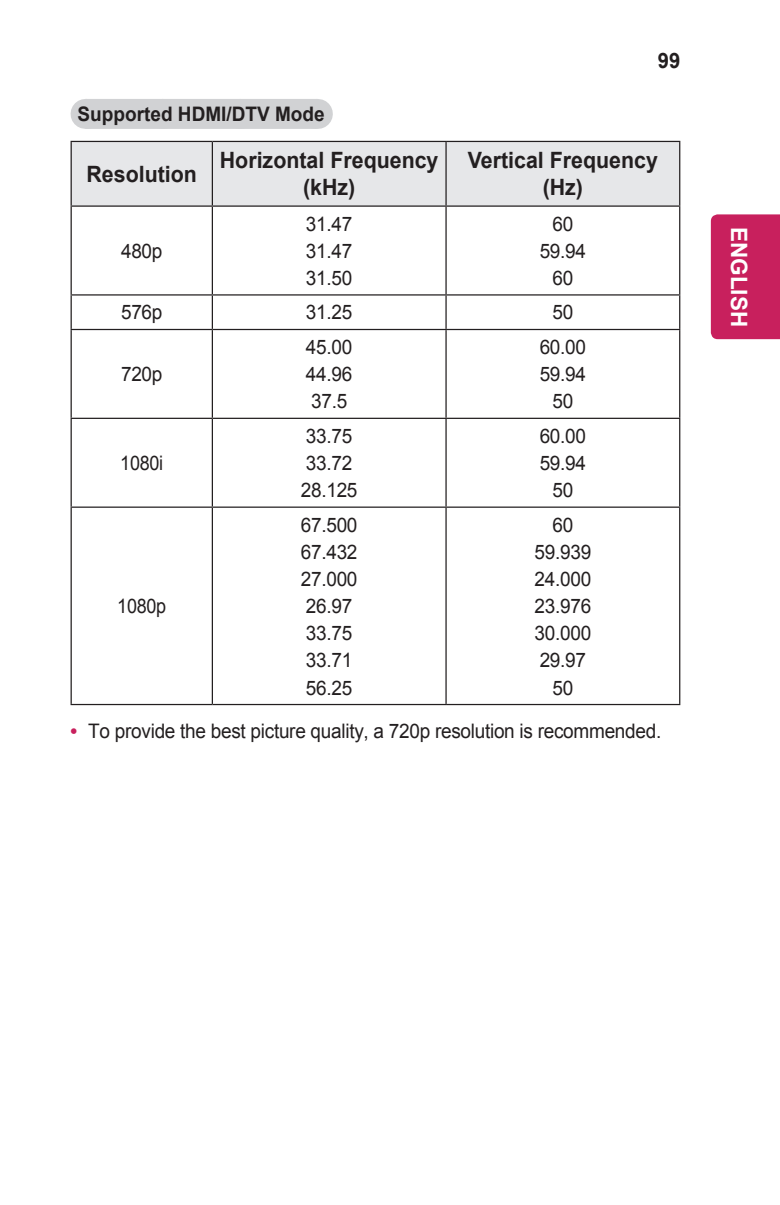
<style>
.page{position:relative;width:780px;height:1205px;background:#fff}
.page>*{position:absolute;margin:0;border:0;box-sizing:border-box;transform-origin:0 0}
.t1{font:700 22.5px/27px "Arial";color:#231f20;text-align:center;scale:.95 1}
.t2{font:700 22.5px "Arial";color:#fff}
.t3{font:700 21.25px "Arial";color:#231f20;scale:.95 1}
.Body{font:20px "Arial";letter-spacing:-.015em;color:#231f20;scale:.95 1}
.Gray_Title{font:700 20px "Arial";color:#231f20;scale:.95 1}
.Body_Center{font:20px "Arial";letter-spacing:-.015em;color:#231f20;scale:.95 1}
.Body-2{font:20px "Arial";letter-spacing:-.015em;color:#231f20;scale:.9 1}
.s1{font-weight:700;color:#c8205d}
</style>
<div class="page">
<div style="left:710px;top:214px;width:70px;height:125px;background:#c8205d"></div>
<div style="left:86px;top:99px;width:231px;height:30px;background:#d1d2d4"></div>
<hr style="left:317px;top:99px;width:1px;height:30px;background:#d1d2d4">
<div style="left:72px;top:142px;width:607px;height:63px;background:#e6e7e9"></div>
<hr style="left:71px;top:141px;width:141px;height:1px;background:#231f20">
<hr style="left:71px;top:142px;width:1px;height:63px;background:#231f20">
<hr style="left:212px;top:141px;width:234px;height:1px;background:#231f20">
<hr style="left:212px;top:142px;width:1px;height:63px;background:#231f20">
<hr style="left:446px;top:141px;width:234px;height:1px;background:#231f20">
<hr style="left:445px;top:142px;width:1px;height:63px;background:#231f20">
<hr style="left:679px;top:142px;width:1px;height:63px;background:#231f20">
<hr style="left:71px;top:205px;width:141px;height:2px;background:#231f20">
<hr style="left:71px;top:207px;width:1px;height:87px;background:#231f20">
<hr style="left:212px;top:205px;width:234px;height:2px;background:#231f20">
<hr style="left:212px;top:207px;width:1px;height:87px;background:#231f20">
<hr style="left:446px;top:205px;width:234px;height:2px;background:#231f20">
<hr style="left:445px;top:207px;width:1px;height:87px;background:#231f20">
<hr style="left:679px;top:207px;width:1px;height:87px;background:#231f20">
<hr style="left:71px;top:294px;width:141px;height:1px;background:#231f20">
<hr style="left:71px;top:295px;width:1px;height:34px;background:#231f20">
<hr style="left:212px;top:294px;width:234px;height:1px;background:#231f20">
<hr style="left:212px;top:295px;width:1px;height:34px;background:#231f20">
<hr style="left:446px;top:294px;width:234px;height:1px;background:#231f20">
<hr style="left:445px;top:295px;width:1px;height:34px;background:#231f20">
<hr style="left:679px;top:295px;width:1px;height:34px;background:#231f20">
<hr style="left:71px;top:329px;width:141px;height:1px;background:#231f20">
<hr style="left:71px;top:330px;width:1px;height:88px;background:#231f20">
<hr style="left:212px;top:329px;width:234px;height:1px;background:#231f20">
<hr style="left:212px;top:330px;width:1px;height:88px;background:#231f20">
<hr style="left:446px;top:329px;width:234px;height:1px;background:#231f20">
<hr style="left:445px;top:330px;width:1px;height:88px;background:#231f20">
<hr style="left:679px;top:330px;width:1px;height:88px;background:#231f20">
<hr style="left:71px;top:418px;width:141px;height:1px;background:#231f20">
<hr style="left:71px;top:419px;width:1px;height:87px;background:#231f20">
<hr style="left:212px;top:418px;width:234px;height:1px;background:#231f20">
<hr style="left:212px;top:419px;width:1px;height:87px;background:#231f20">
<hr style="left:446px;top:418px;width:234px;height:1px;background:#231f20">
<hr style="left:445px;top:419px;width:1px;height:87px;background:#231f20">
<hr style="left:679px;top:419px;width:1px;height:87px;background:#231f20">
<hr style="left:71px;top:506px;width:141px;height:2px;background:#231f20">
<hr style="left:71px;top:508px;width:1px;height:196px;background:#231f20">
<hr style="left:212px;top:506px;width:234px;height:2px;background:#231f20">
<hr style="left:212px;top:508px;width:1px;height:196px;background:#231f20">
<hr style="left:446px;top:506px;width:234px;height:2px;background:#231f20">
<hr style="left:445px;top:508px;width:1px;height:196px;background:#231f20">
<hr style="left:679px;top:508px;width:1px;height:196px;background:#231f20">
<hr style="left:71px;top:704px;width:141px;height:1px;background:#231f20">
<hr style="left:212px;top:704px;width:234px;height:1px;background:#231f20">
<hr style="left:446px;top:704px;width:234px;height:1px;background:#231f20">
<p class="Gray_Title" style="left:78px;top:101px;width:262px">Supported HDMI/DTV Mode</p>
<p class="t3" style="left:658px;top:46px;width:25px">99</p>
<p class="t1" style="left:86px;top:161px;width:118px">Resolution</p>
<p class="Body" style="left:121px;top:238px;width:45px">480p</p>
<p class="t1" style="left:220px;top:148px;width:232px">Horizontal Frequency (kHz)</p>
<p class="t1" style="left:468px;top:148px;width:202px">Vertical Frequency (Hz)</p>
<p class="Body" style="left:306px;top:210px;width:50px">31.47</p>
<p class="Body" style="left:306px;top:238px;width:50px">31.47</p>
<p class="Body" style="left:306px;top:265px;width:50px">31.50</p>
<p class="Body" style="left:552px;top:210px;width:23px">60</p>
<p class="Body" style="left:539px;top:238px;width:50px">59.94</p>
<p class="Body" style="left:552px;top:265px;width:23px">60</p>
<p class="Body" style="left:121px;top:299px;width:45px">576p</p>
<p class="Body" style="left:306px;top:299px;width:50px">31.25</p>
<p class="Body" style="left:552px;top:299px;width:23px">50</p>
<p class="Body" style="left:121px;top:361px;width:45px">720p</p>
<p class="Body-2" style="left:120px;top:450px;width:49px">1080i</p>
<p class="Body" style="left:306px;top:334px;width:50px">45.00</p>
<p class="Body" style="left:306px;top:361px;width:50px">44.96</p>
<p class="Body" style="left:311px;top:388px;width:40px">37.5</p>
<p class="Body" style="left:306px;top:423px;width:50px">33.75</p>
<p class="Body" style="left:306px;top:450px;width:50px">33.72</p>
<p class="Body" style="left:301px;top:477px;width:61px">28.125</p>
<p class="Body" style="left:539px;top:334px;width:50px">60.00</p>
<p class="Body" style="left:539px;top:361px;width:50px">59.94</p>
<p class="Body" style="left:552px;top:388px;width:23px">50</p>
<p class="Body_Center" style="left:539px;top:423px;width:50px">60.00</p>
<p class="Body_Center" style="left:539px;top:450px;width:50px">59.94</p>
<p class="Body_Center" style="left:552px;top:477px;width:23px">50</p>
<p class="Body" style="left:552px;top:511px;width:23px">60</p>
<p class="Body" style="left:534px;top:539px;width:61px">59.939</p>
<p class="Body" style="left:534px;top:566px;width:61px">24.000</p>
<p class="Body" style="left:534px;top:593px;width:61px">23.976</p>
<p class="Body" style="left:534px;top:620px;width:61px">30.000</p>
<p class="Body" style="left:539px;top:647px;width:50px">29.97</p>
<p class="Body" style="left:552px;top:674px;width:23px">50</p>
<p class="Body" style="left:71px;top:718px;width:623px"><span class="s1">•</span> To provide the best picture quality, a 720p resolution is recommended.</p>
<p class="Body" style="left:301px;top:511px;width:61px">67.500</p>
<p class="Body" style="left:301px;top:539px;width:61px">67.432</p>
<p class="Body" style="left:301px;top:566px;width:61px">27.000</p>
<p class="Body" style="left:306px;top:593px;width:50px">26.97</p>
<p class="Body" style="left:306px;top:620px;width:50px">33.75</p>
<p class="Body" style="left:306px;top:647px;width:50px">33.71</p>
<p class="Body" style="left:306px;top:674px;width:50px">56.25</p>
<p class="Body-2" style="left:117px;top:593px;width:56px">1080p</p>
<p class="t2" style="left:753px;top:227px;width:102px;rotate:90deg">ENGLISH</p>
</div>
